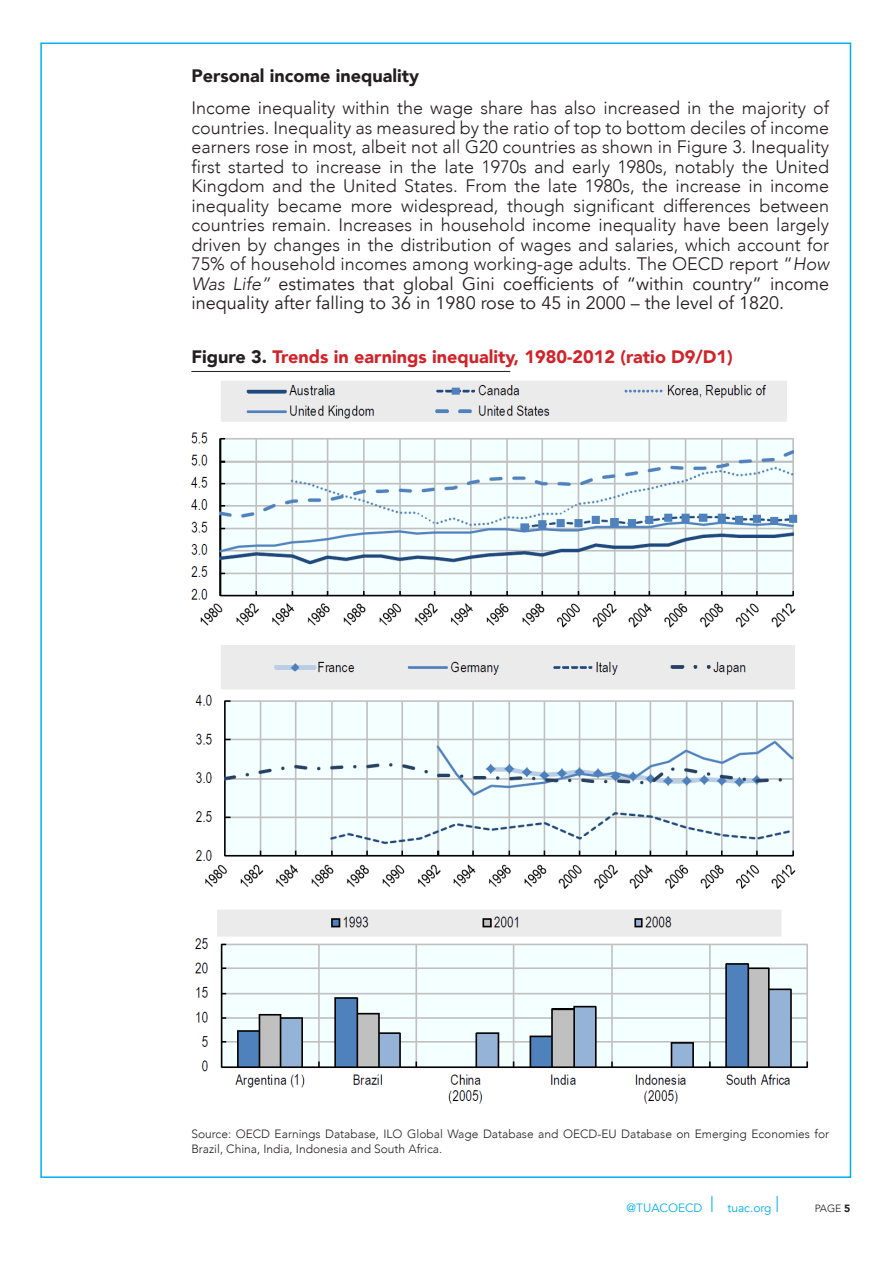
<style>
.page{position:relative;width:893px;height:1263px;background:#fff}
.page>*{position:absolute;margin:0;border:0;box-sizing:border-box;transform-origin:0 0}
.txt{font:300 18px/19.5px "Avenir";color:#231f20;text-align:justify}
.Figure_Title{font:900 18px "Avenir";color:#d1232a}
.T3{font:900 18px "Avenir";color:#231f20}
.Source_Description{font:300 12px/15px "Avenir";color:#231f20}
.t1{font:12px "Avenir";color:#00aeef}
.t2{font:300 10.5px "Avenir";color:#231f20}
.s1{font-style:italic}
.s2{font-weight:400}
.s3{color:#231f20}
.s4{font-weight:900}
</style>
<div class="page">
<div style="left:40px;top:43px;width:811px;height:1135px;background:#fff;border:2px solid #00aeef"></div>
<svg style="left:777px;top:1196px;width:1px;height:16px"></svg>
<svg style="left:712px;top:1196px;width:1px;height:16px"></svg>
<hr style="left:191px;top:371px;width:319px;height:1px;background:#231f20">
<img style="left:191px;top:381px;width:618px;height:723px">
<p class="T3" style="left:191px;top:60px;width:229px">Personal income inequality</p>
<p class="txt" style="left:191px;top:98px;width:639px">Income inequality within the wage share has also increased in the majority of countries. Inequality as measured by the ratio of top to bottom deciles of income earners rose in most, albeit not all G20 countries as shown in Figure 3. Inequality first started to increase in the late 1970s and early 1980s, notably the United Kingdom and the United States. From the late 1980s, the increase in income inequality became more widespread, though significant differences between countries remain. Increases in household income inequality have been largely driven by changes in the distribution of wages and salaries, which account for 75% of household incomes among working-age adults. The OECD report “<span class="s1">How Was Life”</span> <span class="s2">estimates that global Gini coefficients of “within country” income inequality after falling to 36 in 1980 rose to 45 in 2000 – the level of 1820.</span></p>
<p class="Figure_Title" style="left:191px;top:341px;width:543px"><span class="s3">Figure 3.</span> Trends in earnings inequality, 1980-2012 (ratio D9/D1)</p>
<p class="Source_Description" style="left:191px;top:1126px;width:639px">Source: OECD Earnings Database, ILO Global Wage Database and OECD-EU Database on Emerging Economies for<br>Brazil, China, India, Indonesia and South Africa.</p>
<p class="t1" style="left:627px;top:1201px;width:77px">@TUACOECD</p>
<p class="t1" style="left:727px;top:1201px;width:46px">tuac.org</p>
<p class="t2" style="left:815px;top:1202px;width:37px">PAGE <span class="s4">5</span></p>
</div>
